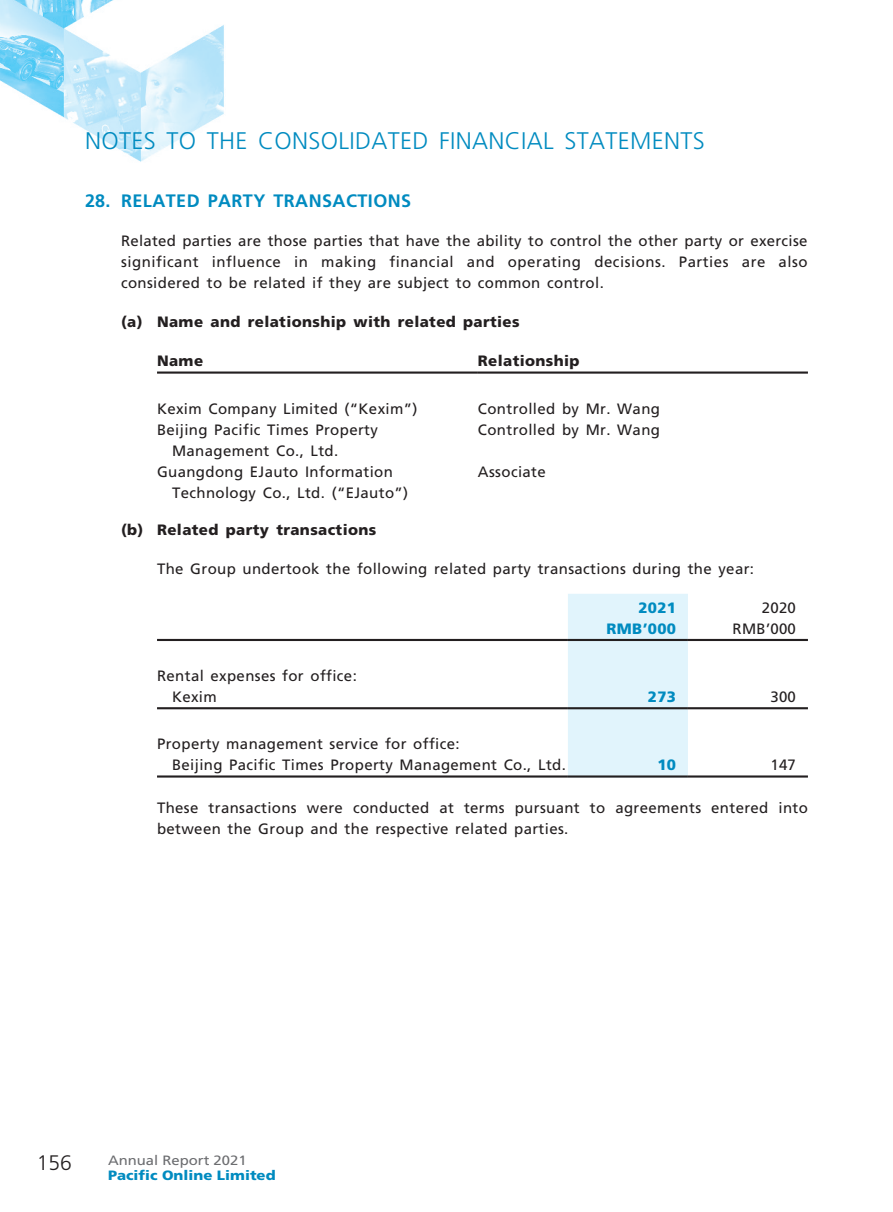
<style>
.page{position:relative;width:893px;height:1212px;background:#fff}
.page>*{position:absolute;margin:0;border:0;box-sizing:border-box;transform-origin:0 0}
.t1{font:300 24px "Frutiger LT Std";letter-spacing:.015em;color:#008bc0}
.t2{font:300 21px "Frutiger LT Std";color:#231f20}
._03_H1{font:700 18px "Frutiger LT Std";letter-spacing:.025em;color:#008bc0}
._12___P2{font:15px/21px "Frutiger LT Std";letter-spacing:.025em;color:#231f20}
._13_____P4{font:15px/21px "Frutiger LT Std";letter-spacing:.025em;color:#231f20}
._15_Table_Stub{font:15px "Frutiger LT Std";letter-spacing:.025em;color:#231f20}
._04___H2{font:900 15px "Frutiger LT Std";letter-spacing:.025em;color:#231f20}
._01_Body_Text{font:15px "Frutiger LT Std";letter-spacing:.015em;color:#231f20}
._12___P2-2{font:900 15px "Frutiger LT Std";letter-spacing:.025em;color:#231f20}
._01_Body_Text-2{font:900 15px "Frutiger LT Std";letter-spacing:.015em;color:#008bc0}
.t3{font:900 13.5px "Frutiger LT Std";color:#008bc0;scale:1.1 1}
.t4{font:13.5px "Frutiger LT Std";color:#6c6d70;scale:1.1 1}
</style>
<div class="page">
<img style="left:0;top:0;width:808px;height:778px">
<hr style="left:157px;top:371px;width:321px;height:3px;background:#231f20">
<hr style="left:478px;top:371px;width:330px;height:3px;background:#231f20">
<div style="left:568px;top:594px;width:120px;height:181px;background:#e1f4fc"></div>
<hr style="left:157px;top:639px;width:411px;height:2px;background:#231f20">
<hr style="left:568px;top:639px;width:120px;height:2px;background:#231f20">
<hr style="left:688px;top:639px;width:120px;height:2px;background:#231f20">
<hr style="left:157px;top:707px;width:411px;height:2px;background:#231f20">
<hr style="left:568px;top:707px;width:120px;height:2px;background:#231f20">
<hr style="left:688px;top:707px;width:120px;height:2px;background:#231f20">
<hr style="left:157px;top:775px;width:411px;height:2px;background:#231f20">
<hr style="left:568px;top:775px;width:120px;height:2px;background:#231f20">
<hr style="left:688px;top:775px;width:120px;height:2px;background:#231f20">
<h1 class="t1" style="left:85px;top:127px;width:621px">NOTES TO THE CONSOLIDATED FINANCIAL STATEMENTS</h1>
<p class="_03_H1" style="left:85px;top:191px;width:328px">28. RELATED PARTY TRANSACTIONS</p>
<p class="_12___P2" style="left:121px;top:231px;width:688px;text-align:justify">Related parties are those parties that have the ability to control the other party or exercise significant influence in making financial and operating decisions. Parties are also considered to be related if they are subject to common control.</p>
<p class="_04___H2" style="left:121px;top:313px;width:400px">(a) Name and relationship with related parties</p>
<p class="_12___P2-2" style="left:157px;top:352px;width:48px">Name</p>
<p class="_12___P2-2" style="left:478px;top:352px;width:103px">Relationship</p>
<p class="_12___P2" style="left:157px;top:398px;width:262px">Kexim Company Limited (“Kexim”)</p>
<p class="_12___P2" style="left:478px;top:398px;width:184px">Controlled by Mr. Wang</p>
<p class="_12___P2" style="left:172px;top:419px;width:207px;text-indent:-15px">Beijing Pacific Times Property<br>Management Co., Ltd.</p>
<p class="_12___P2" style="left:478px;top:419px;width:184px">Controlled by Mr. Wang</p>
<p class="_12___P2" style="left:172px;top:461px;width:238px;text-indent:-15px">Guangdong EJauto Information<br>Technology Co., Ltd. (“EJauto”)</p>
<p class="_12___P2" style="left:478px;top:461px;width:69px">Associate</p>
<p class="_04___H2" style="left:121px;top:520px;width:257px">(b) Related party transactions</p>
<p class="_13_____P4" style="left:157px;top:558px;width:598px">The Group undertook the following related party transactions during the year:</p>
<p class="_01_Body_Text-2" style="left:638px;top:598px;width:39px">2021</p>
<p class="_01_Body_Text" style="left:762px;top:599px;width:35px">2020</p>
<p class="_01_Body_Text-2" style="left:607px;top:619px;width:71px">RMB’000</p>
<p class="_01_Body_Text" style="left:732px;top:620px;width:65px">RMB’000</p>
<p class="_15_Table_Stub" style="left:157px;top:667px;width:201px">Rental expenses for office:</p>
<p class="_15_Table_Stub" style="left:172px;top:688px;width:46px">Kexim</p>
<p class="_01_Body_Text-2" style="left:648px;top:688px;width:29px">273</p>
<p class="_01_Body_Text" style="left:770px;top:688px;width:27px">300</p>
<p class="_15_Table_Stub" style="left:157px;top:735px;width:304px">Property management service for office:</p>
<p class="_15_Table_Stub" style="left:172px;top:756px;width:395px">Beijing Pacific Times Property Management Co., Ltd.</p>
<p class="_01_Body_Text-2" style="left:657px;top:756px;width:20px">10</p>
<p class="_01_Body_Text" style="left:770px;top:756px;width:27px">147</p>
<p class="_13_____P4" style="left:157px;top:797px;width:652px">These transactions were conducted at terms pursuant to agreements entered into between the Group and the respective related parties.</p>
<h2 class="t2" style="left:37px;top:1150px;width:37px">156</h2>
<p class="t4" style="left:108px;top:1152px;width:128px">Annual Report 2021</p>
<p class="t3" style="left:108px;top:1167px;width:154px">Pacific Online Limited</p>
</div>
